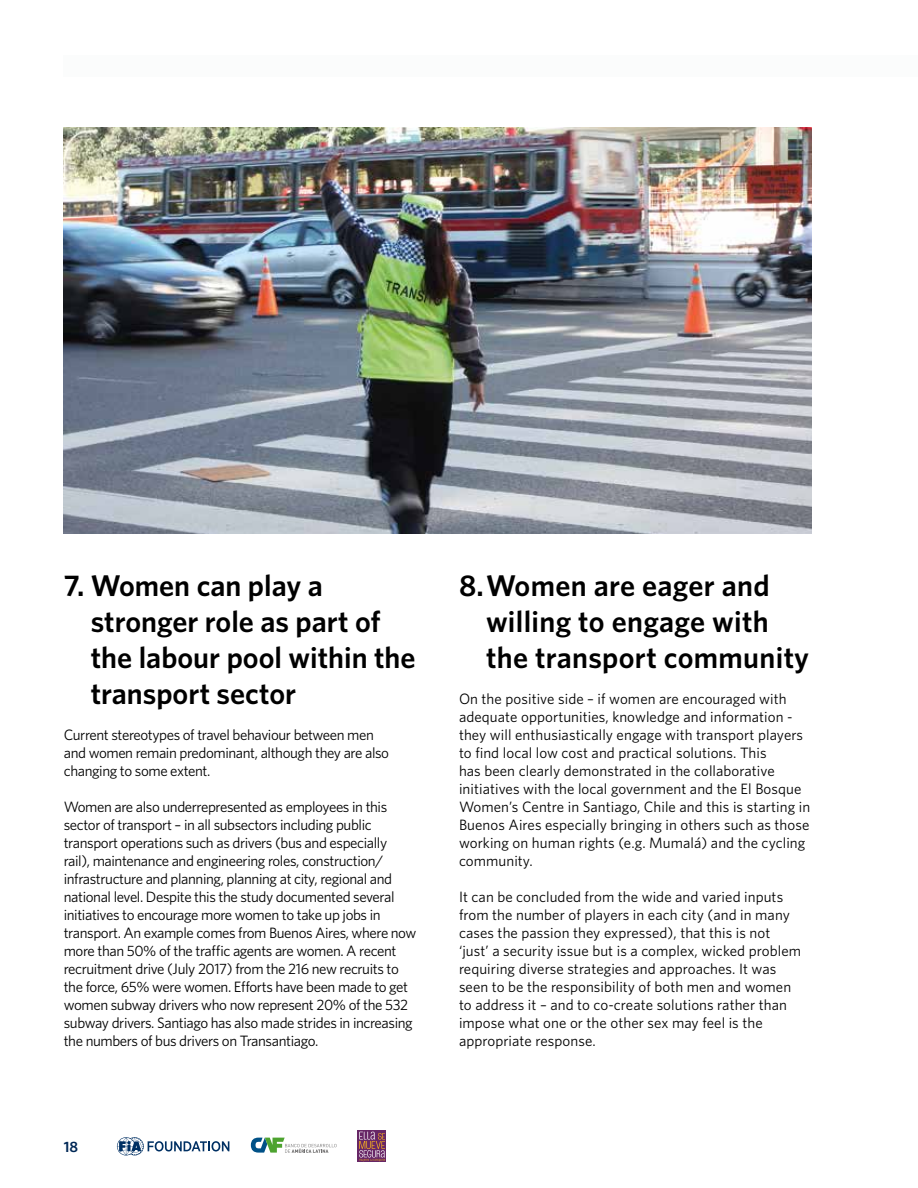
<style>
.page{position:relative;width:918px;height:1188px;background:#fff}
.page>*{position:absolute;margin:0;border:0;box-sizing:border-box;transform-origin:0 0}
.t1{font:600 30px/36px "Whitney";color:#000}
.t2{font:15px/18px "Whitney";letter-spacing:.005em;color:#000}
.t3{font:15px/18px "Whitney";letter-spacing:-.015em;color:#000}
.t4{font:600 15px "Whitney";color:#002856}
</style>
<div class="page">
<svg style="left:117px;top:1137px;width:112px;height:18px"></svg>
<div style="left:64px;top:55px;width:854px;height:21px;background:#fbfcfc"></div>
<img style="left:64px;top:128px;width:748px;height:406px">
<svg style="left:251px;top:1138px;width:86px;height:15px"></svg>
<svg style="left:358px;top:1130px;width:28px;height:32px"></svg>
<svg style="left:359px;top:1132px;width:26px;height:30px"></svg>
<h1 class="t1" style="left:91px;top:567px;width:326px;text-indent:-27px">7. Women can play a stronger role as part of the labour pool within the transport sector</h1>
<p class="t3" style="left:64px;top:725px;width:327px">Current stereotypes of travel behaviour between men and women remain predominant, although they are also changing to some extent.</p>
<p class="t3" style="left:64px;top:797px;width:354px">Women are also underrepresented as employees in this sector of transport – in all subsectors including public transport operations such as drivers (bus and especially rail), maintenance and engineering roles, construction/ infrastructure and planning, planning at city, regional and national level. Despite this the study documented several initiatives to encourage more women to take up jobs in transport. An example comes from Buenos Aires, where now more than 50% of the traffic agents are women. A recent recruitment drive (July 2017) from the 216 new recruits to the force, 65% were women. Efforts have been made to get women subway drivers who now represent 20% of the 532 subway drivers. Santiago has also made strides in increasing the numbers of bus drivers on Transantiago.</p>
<p class="t4" style="left:64px;top:1137px;width:16px">18</p>
<h1 class="t1" style="left:486px;top:567px;width:325px;text-indent:-27px">8.Women are eager and willing to engage with the transport community</h1>
<p class="t2" style="left:459px;top:689px;width:353px">On the positive side – if women are encouraged with adequate opportunities, knowledge and information - they will enthusiastically engage with transport players to find local low cost and practical solutions. This<br>has been clearly demonstrated in the collaborative initiatives with the local government and the El Bosque Women’s Centre in Santiago, Chile and this is starting in Buenos Aires especially bringing in others such as those working on human rights (e.g. Mumalá) and the cycling community.</p>
<p class="t2" style="left:459px;top:887px;width:344px">It can be concluded from the wide and varied inputs from the number of players in each city (and in many cases the passion they expressed), that this is not ‘just’ a security issue but is a complex, wicked problem requiring diverse strategies and approaches. It was seen to be the responsibility of both men and women to address it – and to co-create solutions rather than impose what one or the other sex may feel is the appropriate response.</p>
</div>
